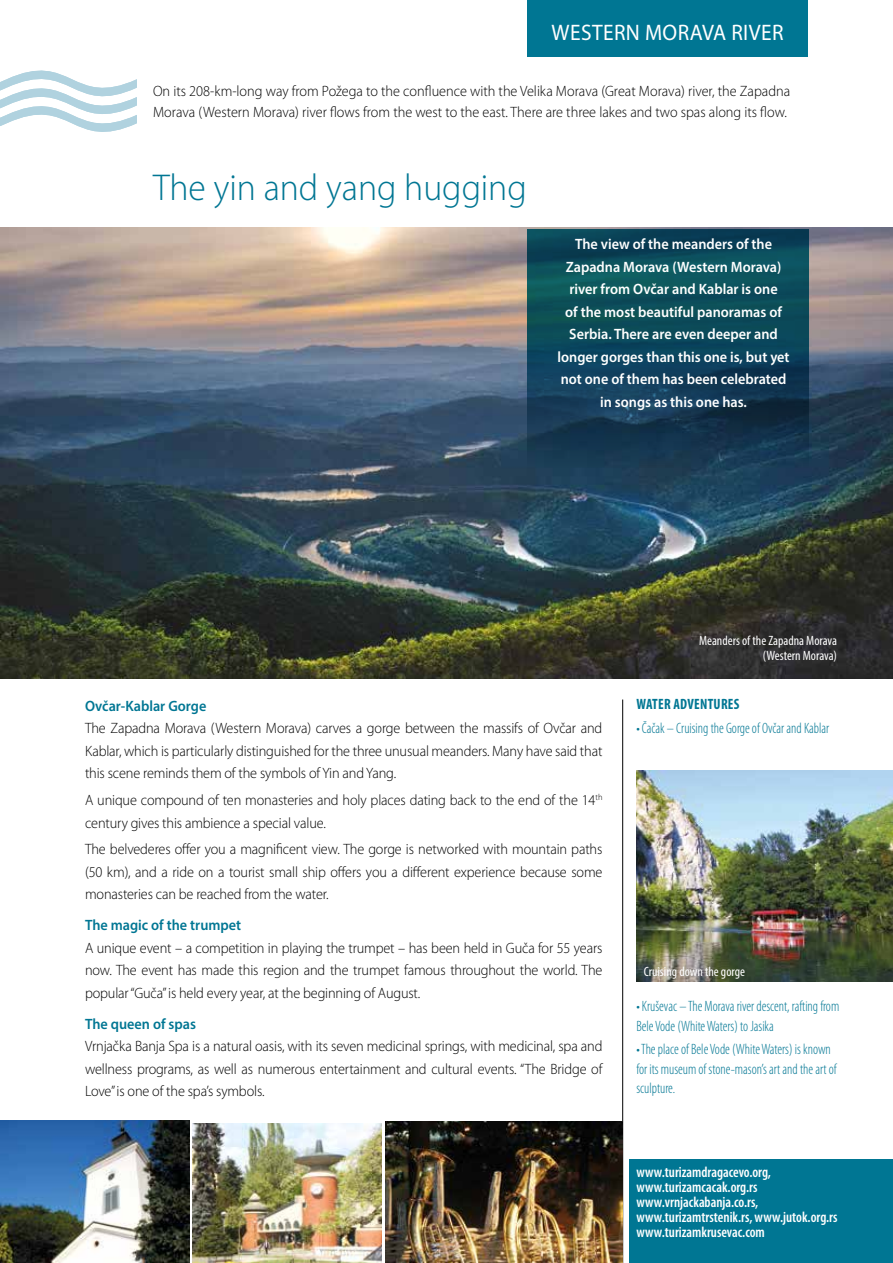
<style>
.page{position:relative;width:893px;height:1263px;background:#fff}
.page>*{position:absolute;margin:0;border:0;box-sizing:border-box;transform-origin:0 0}
.t1{font:300 37.5px "Myriad Pro";color:#007693;scale:.95 1}
.t2{font:22.5px "Myriad Pro";letter-spacing:.02em;color:#fff;scale:.95 1}
.t3{font:300 15px/22.5px "Myriad Pro";letter-spacing:-.01em;color:#000;text-align:justify;scale:.95 1}
.t4{font:600 15px/22.5px "Myriad Pro";color:#fff;text-align:center;scale:.95 1}
.t5{font:300 condensed 15px/19.5px "Myriad Pro";color:#007693;scale:.95 1}
.t6{font:600 condensed 15px/15px "Myriad Pro";color:#fff;scale:.95 1}
.t7{font:600 15px "Myriad Pro";color:#007693;scale:.95 1}
.t8{font:700 condensed 15px "Myriad Pro";letter-spacing:.02em;color:#007693;scale:.95 1}
.t9{font:condensed 13.5px/15px "Myriad Pro";color:#fff;text-align:right}
</style>
<div class="page">
<img style="left:0;top:228px;width:893px;height:450px">
<svg style="left:0;top:70px;width:137px;height:62px"></svg>
<svg style="left:527px;top:229px;width:282px;height:239px;background:#0f4256"></svg>
<div style="left:527px;top:0;width:281px;height:57px;background:#007693"></div>
<hr style="left:622px;top:699px;width:1px;height:564px;background:#000">
<div style="left:629px;top:1160px;width:264px;height:103px;background:#007693"></div>
<img style="left:636px;top:771px;width:257px;height:211px">
<img style="left:0;top:1120px;width:189px;height:143px">
<img style="left:192px;top:1123px;width:190px;height:140px">
<img style="left:386px;top:1122px;width:236px;height:141px">
<h2 class="t2" style="left:552px;top:19px;width:246px">WESTERN MORAVA RIVER</h2>
<p class="t3" style="left:153px;top:81px;width:672px;line-height:21px">On its 208-km-long way from Požega to the confluence with the Velika Morava (Great Morava) river, the Zapadna<br>Morava (Western Morava) river flows from the west to the east. There are three lakes and two spas along its flow.</p>
<h1 class="t1" style="left:153px;top:167px;width:395px">The yin and yang hugging</h1>
<p class="t4" style="left:558px;top:233px;width:246px">The view of the meanders of the<br>Zapadna Morava (Western Morava) river from Ovčar and Kablar is one<br>of the most beautiful panoramas of<br>Serbia. There are even deeper and longer gorges than this one is, but yet not one of them has been celebrated in songs as this one has.</p>
<p class="t9" style="left:699px;top:633px;width:139px">Meanders of the Zapadna Morava (Western Morava)</p>
<p class="t7" style="left:85px;top:696px;width:129px">Ovčar-Kablar Gorge</p>
<p class="t3" style="left:85px;top:717px;width:546px">The Zapadna Morava (Western Morava) carves a gorge between the massifs of Ovčar and Kablar, which is particularly distinguished for the three unusual meanders. Many have said that this scene reminds them of the symbols of Yin and Yang.</p>
<p class="t3" style="left:85px;top:789px;width:546px">A unique compound of ten monasteries and holy places dating back to the end of the 14<sup>th </sup>century gives this ambience a special value.</p>
<p class="t3" style="left:85px;top:838px;width:546px">The belvederes offer you a magnificent view. The gorge is networked with mountain paths (50 km), and a ride on a tourist small ship offers you a different experience because some monasteries can be reached from the water.</p>
<p class="t7" style="left:85px;top:916px;width:166px">The magic of the trumpet</p>
<p class="t3" style="left:85px;top:937px;width:546px">A unique event – a competition in playing the trumpet – has been held in Guča for 55 years now. The event has made this region and the trumpet famous throughout the world. The popular “Guča” is held every year, at the beginning of August.</p>
<p class="t7" style="left:85px;top:1014px;width:118px">The queen of spas</p>
<p class="t3" style="left:85px;top:1035px;width:546px">Vrnjačka Banja Spa is a natural oasis, with its seven medicinal springs, with medicinal, spa and wellness programs, as well as numerous entertainment and cultural events. “The Bridge of Love” is one of the spa’s symbols.</p>
<p class="t8" style="left:636px;top:695px;width:110px">WATER ADVENTURES</p>
<p class="t5" style="left:636px;top:719px;width:205px">• Čačak – Cruising the Gorge of Ovčar and Kablar</p>
<p class="t9" style="left:644px;top:964px;width:103px">Cruising down the gorge</p>
<p class="t5" style="left:636px;top:997px;width:215px">• Kruševac – The Morava river descent, rafting from<br>Bele Vode (White Waters) to Jasika</p>
<p class="t5" style="left:636px;top:1040px;width:212px">• The place of Bele Vode (White Waters) is known for its museum of stone-mason’s art and the art of sculpture.</p>
<p class="t6" style="left:636px;top:1165px;width:213px">www.turizamdragacevo.org, www.turizamcacak.org.rs www.vrnjackabanja.co.rs, www.turizamtrstenik.rs, www.jutok.org.rs www.turizamkrusevac.com</p>
</div>
